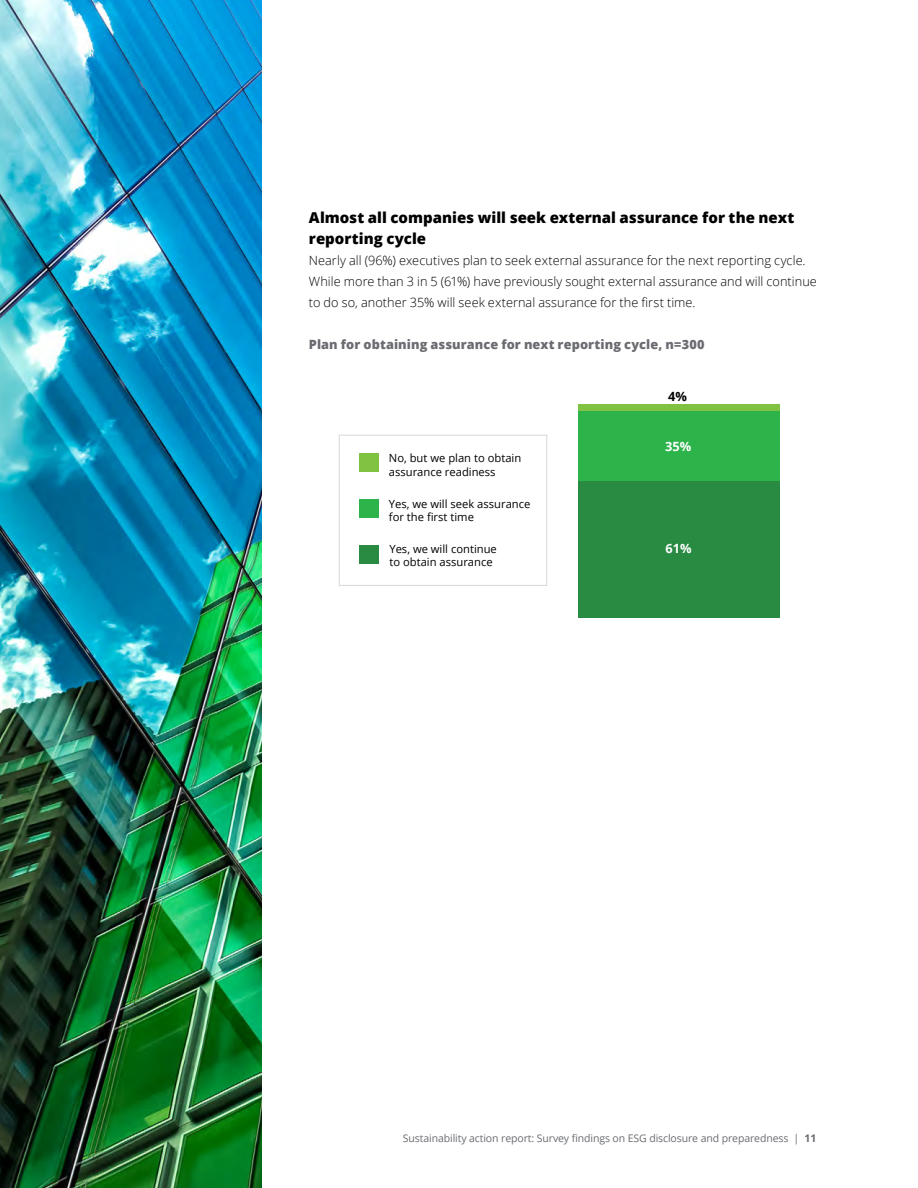
<style>
.page{position:relative;width:918px;height:1188px;background:#fff}
.page>*{position:absolute;margin:0;border:0;box-sizing:border-box;transform-origin:0 0}
.t1{font:800 15px/21px "Open Sans";color:#000}
.t2{font:300 12.75px/21px "Open Sans";letter-spacing:.005em;color:#000}
.t3{font:800 12.75px "Open Sans";letter-spacing:.005em;color:#6b6c71}
.t4{font:700 12.75px "Open Sans";color:#fff}
.t5{font:700 12.75px "Open Sans";color:#030000}
.t6{font:11.25px/13.5px "Open Sans";color:#030000}
.t7{font:10.5px "Open Sans";letter-spacing:-.01em;color:#6a6c71}
.s1{font-weight:700}
</style>
<div class="page">
<img style="left:0;top:0;width:262px;height:1188px">
<div style="left:578px;top:404px;width:202px;height:11px;background:#80c342"></div>
<div style="left:578px;top:412px;width:202px;height:74px;background:#2cb34a"></div>
<div style="left:578px;top:481px;width:202px;height:137px;background:#298a42"></div>
<div style="left:339px;top:435px;width:208px;height:151px;border:1px solid #d7d8d6"></div>
<div style="left:359px;top:454px;width:20px;height:18px;background:#80c342"></div>
<div style="left:359px;top:499px;width:20px;height:19px;background:#2cb34a"></div>
<div style="left:359px;top:545px;width:20px;height:19px;background:#298a42"></div>
<p class="t1" style="left:309px;top:206px;width:487px">Almost all companies will seek external assurance for the next reporting cycle</p>
<p class="t2" style="left:309px;top:250px;width:509px">Nearly all (96%) executives plan to seek external assurance for the next reporting cycle.<br>While more than 3 in 5 (61%) have previously sought external assurance and will continue to do so, another 35% will seek external assurance for the first time.</p>
<p class="t3" style="left:309px;top:335px;width:397px">Plan for obtaining assurance for next reporting cycle, n=300</p>
<p class="t5" style="left:668px;top:387px;width:20px">4%</p>
<p class="t6" style="left:389px;top:451px;width:134px">No, but we plan to obtain assurance readiness</p>
<p class="t6" style="left:389px;top:497px;width:143px">Yes, we will seek assurance for the first time</p>
<p class="t6" style="left:389px;top:542px;width:109px">Yes, we will continue to obtain assurance</p>
<p class="t4" style="left:665px;top:437px;width:28px">35%</p>
<p class="t4" style="left:666px;top:540px;width:28px">61%</p>
<p class="t7" style="left:403px;top:1131px;width:415px">Sustainability action report: Survey findings on ESG disclosure and preparedness | <span class="s1">11</span></p>
</div>
